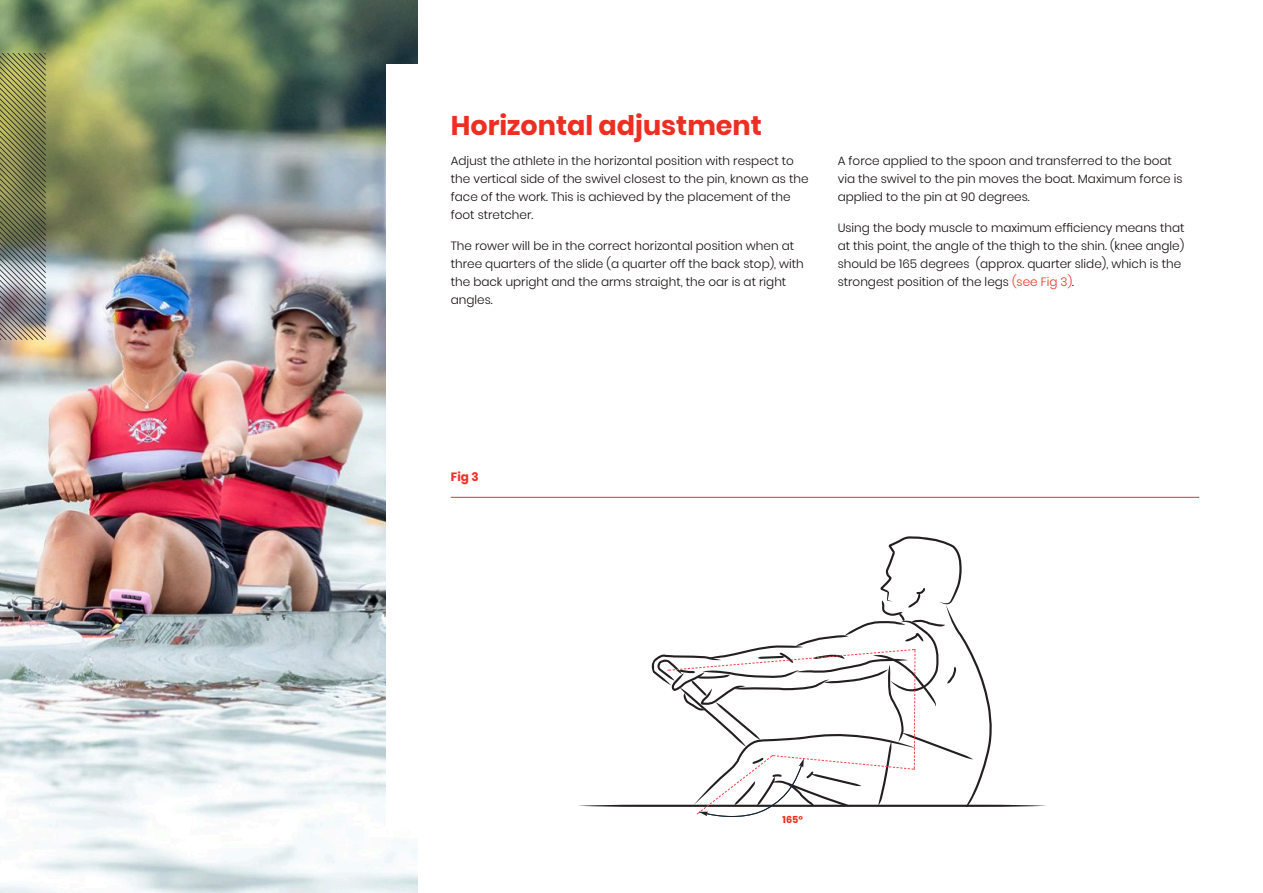
<style>
.page{position:relative;width:1263px;height:893px;background:#fff}
.page>*{position:absolute;margin:0;border:0;box-sizing:border-box;transform-origin:0 0}
.t1{font:700 27px "Poppins";color:#ee2e22}
.t2{font:300 12px/18px "Poppins";color:#130c0c}
.t3{font:700 12px "Poppins";color:#ee2e22}
.t4{font:700 9.75px "Poppins";color:#ee2e22}
.s1{color:#ee2e22}
</style>
<div class="page">
<img style="left:0;top:0;width:418px;height:893px">
<div style="left:387px;top:64px;width:63px;height:765px;background:#fff"></div>
<img style="left:0;top:53px;width:46px;height:287px">
<hr style="left:451px;top:497px;width:748px;height:1px;background:#ee2e22">
<svg style="left:578px;top:536px;width:468px;height:282px"></svg>
<h1 class="t1" style="left:451px;top:110px;width:313px">Horizontal adjustment</h1>
<p class="t2" style="left:451px;top:152px;width:359px">Adjust the athlete in the horizontal position with respect to the vertical side of the swivel closest to the pin, known as the face of the work. This is achieved by the placement of the foot stretcher.</p>
<p class="t2" style="left:451px;top:237px;width:355px">The rower will be in the correct horizontal position when at three quarters of the slide (a quarter off the back stop), with the back upright and the arms straight, the oar is at right angles.</p>
<p class="t2" style="left:838px;top:152px;width:346px">A force applied to the spoon and transferred to the boat via the swivel to the pin moves the boat. Maximum force is applied to the pin at 90 degrees.</p>
<p class="t2" style="left:838px;top:219px;width:348px">Using the body muscle to maximum efficiency means that at this point, the angle of the thigh to the shin. (knee angle) should be 165 degrees (approx. quarter slide), which is the strongest position of the legs <span class="s1">(see Fig 3)</span>.</p>
<p class="t3" style="left:451px;top:470px;width:29px">Fig 3</p>
<p class="t4" style="left:782px;top:814px;width:22px">165°</p>
</div>
